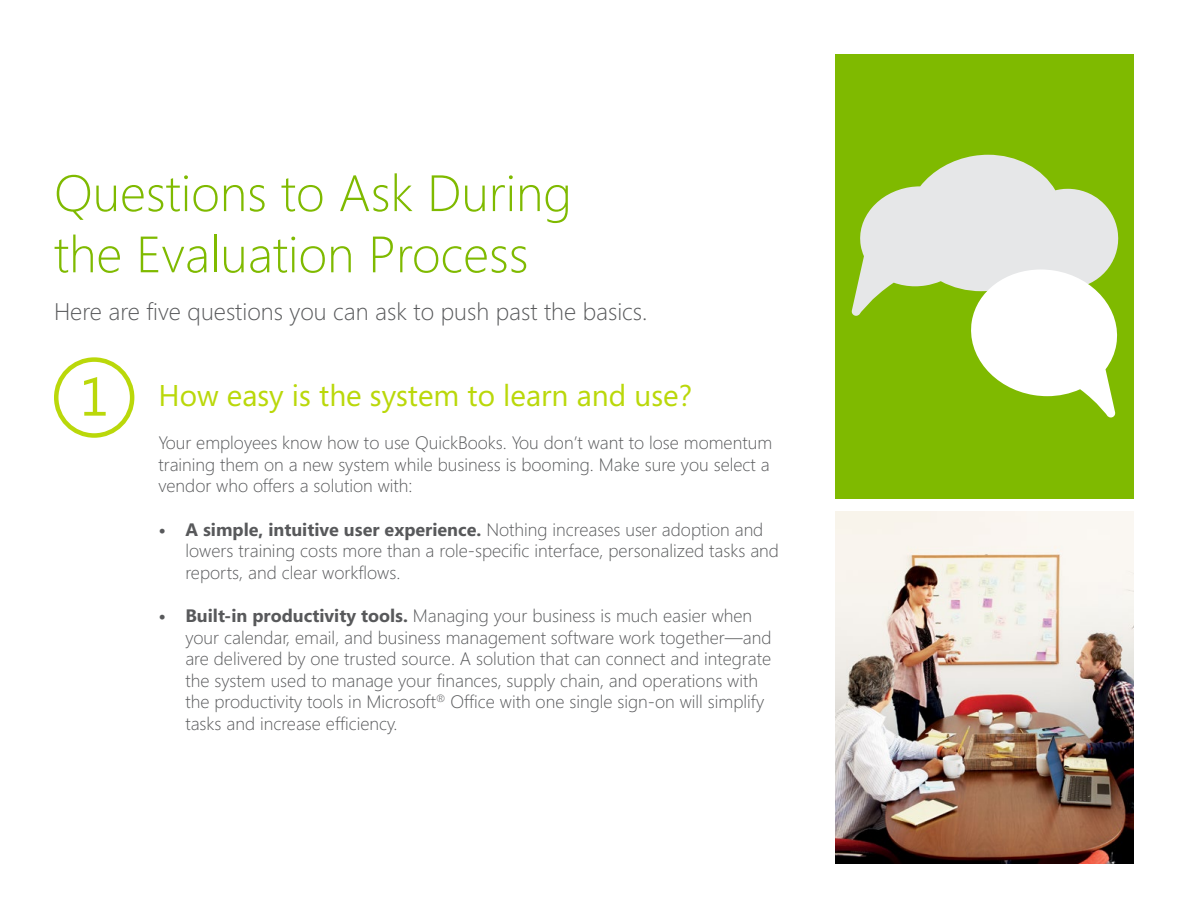
<style>
.page{position:relative;width:1188px;height:918px;background:#fff}
.page>*{position:absolute;margin:0;border:0;box-sizing:border-box;transform-origin:0 0}
.t1{font:54px "Segoe";color:#bad80a}
.t2{font:300 51px/61.2px "Segoe";color:#7fba00}
.t3{font:30px "Segoe";color:#bad80a}
.t4{font:300 24px "Segoe";color:#58595b}
.t5{font:300 18px/21.6px "Segoe";color:#58595b}
.s1{font-weight:700}
</style>
<div class="page">
<div style="left:836px;top:54px;width:298px;height:444px;background:#7fba00"></div>
<img style="left:836px;top:512px;width:298px;height:352px">
<svg style="left:851px;top:155px;width:268px;height:161px;fill:#e6e7e8"></svg>
<svg style="left:966px;top:270px;width:153px;height:147px"></svg>
<div style="left:54px;top:357px;width:80px;height:81px;border:4px solid #bad80a;border-radius:50%"></div>
<h1 class="t2" style="left:54px;top:161px;width:519px">Questions to Ask During the Evaluation Process</h1>
<h3 class="t4" style="left:54px;top:295px;width:595px">Here are five questions you can ask to push past the basics.</h3>
<p class="t1" style="left:80px;top:360px;width:31px">1</p>
<h2 class="t3" style="left:158px;top:375px;width:535px">How easy is the system to learn and use?</h2>
<p class="t5" style="left:158px;top:431px;width:615px">Your employees know how to use QuickBooks. You don’t want to lose momentum training them on a new system while business is booming. Make sure you select a vendor who offers a solution with:</p>
<p class="t5" style="left:185px;top:518px;width:595px;text-indent:-27px"><span class="s1">• A simple, intuitive user experience.</span> Nothing increases user adoption and lowers training costs more than a role-specific interface, personalized tasks and reports, and clear workflows.</p>
<p class="t5" style="left:185px;top:604px;width:588px;text-indent:-27px"><span class="s1">• Built-in productivity tools.</span> Managing your business is much easier when your calendar, email, and business management software work together—and are delivered by one trusted source. A solution that can connect and integrate the system used to manage your finances, supply chain, and operations with the productivity tools in Microsoft<sup>®</sup> Office with one single sign-on will simplify tasks and increase efficiency.</p>
</div>
